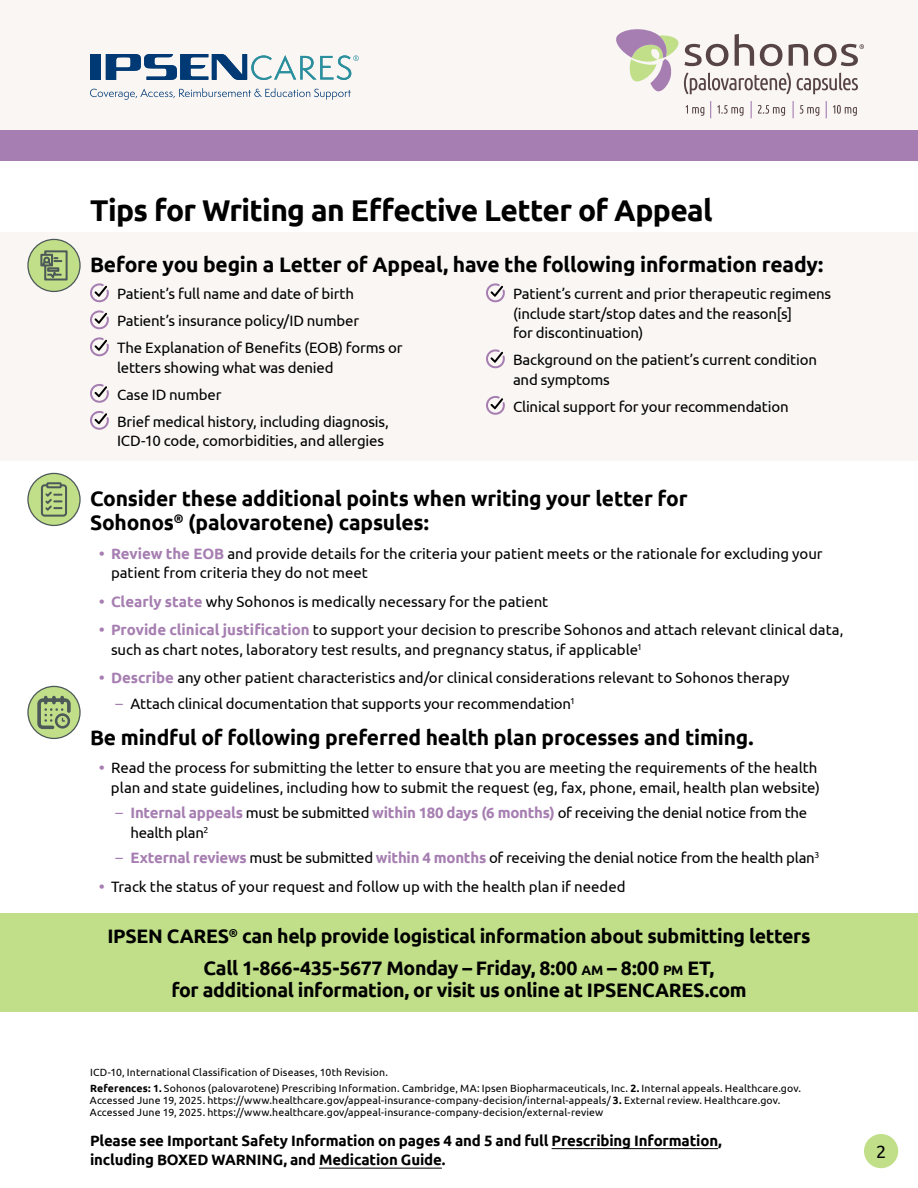
<style>
.page{position:relative;width:918px;height:1188px;background:#fff}
.page>*{position:absolute;margin:0;border:0;box-sizing:border-box;transform-origin:0 0}
.t1{font:700 30px "Ubuntu";letter-spacing:-.02em;color:#000}
.t2{font:700 21px/24px "Ubuntu";letter-spacing:-.01em;color:#000}
.t3{font:700 19.5px/31.5px "Ubuntu";letter-spacing:-.02em;color:#000;text-align:center}
.t4{font:18px "Ubuntu";color:#000}
.t5{font:15px/19.5px "Ubuntu";letter-spacing:-.01em;color:#000}
.t6{font:700 15px/19.5px "Ubuntu";letter-spacing:-.01em;color:#000}
.t7{font:10.5px/16.5px "Ubuntu";letter-spacing:.01em;color:#000}
.s1{font-weight:700;color:#a77eb1}
.s2{font-weight:700;color:#a67eb1}
.s3{color:#a77eb1}
.s4{font-size:13.65px}
.s5{font-weight:700}
</style>
<div class="page">
<div style="left:0;top:232px;width:918px;height:229px;background:#f9f6f4"></div>
<div style="left:0;top:0;width:918px;height:130px;background:#f9f6f4"></div>
<div style="left:0;top:914px;width:918px;height:98px;background:#c0df88"></div>
<div style="left:90px;top:54px;width:11px;height:26px;background:#003974"></div>
<svg style="left:90px;top:88px;width:261px;height:12px"></svg>
<svg style="left:106px;top:54px;width:253px;height:26px"></svg>
<div style="left:0;top:131px;width:918px;height:30px;background:#a67eb1"></div>
<svg style="left:616px;top:29px;width:248px;height:89px"></svg>
<svg style="left:90px;top:283px;width:19px;height:19px"></svg>
<svg style="left:90px;top:310px;width:19px;height:19px"></svg>
<svg style="left:90px;top:337px;width:19px;height:19px"></svg>
<svg style="left:90px;top:384px;width:19px;height:19px"></svg>
<svg style="left:90px;top:411px;width:19px;height:19px"></svg>
<svg style="left:486px;top:283px;width:19px;height:19px"></svg>
<svg style="left:486px;top:349px;width:19px;height:19px"></svg>
<svg style="left:486px;top:396px;width:19px;height:19px"></svg>
<hr style="left:552px;top:1148px;width:166px;height:1px;background:#000">
<hr style="left:319px;top:1168px;width:123px;height:1px;background:#000">
<div style="left:28px;top:473px;width:52px;height:52px;background:#c0df88;border-radius:50%"></div>
<div style="left:27px;top:473px;width:54px;height:53px;border:1px solid #4d5858;border-radius:50%"></div>
<svg style="left:41px;top:482px;width:26px;height:35px"></svg>
<div style="left:28px;top:686px;width:52px;height:52px;background:#c0df88;border-radius:50%"></div>
<div style="left:27px;top:686px;width:54px;height:53px;border:1px solid #4d5858;border-radius:50%"></div>
<svg style="left:37px;top:696px;width:34px;height:33px"></svg>
<svg style="left:28px;top:239px;width:52px;height:52px"></svg>
<div style="left:27px;top:239px;width:54px;height:53px;border:1px solid #4d5858;border-radius:50%"></div>
<svg style="left:41px;top:251px;width:26px;height:29px"></svg>
<div style="left:864px;top:1134px;width:34px;height:34px;background:#c0df88;border-radius:50%"></div>
<h1 class="t1" style="left:90px;top:192px;width:624px">Tips for Writing an Effective Letter of Appeal</h1>
<h2 class="t2" style="left:90px;top:252px;width:735px">Before you begin a Letter of Appeal, have the following information ready:</h2>
<p class="t5" style="left:117px;top:280px;width:287px;line-height:27px">Patient’s full name and date of birth<br>Patient’s insurance policy/ID number<br>The Explanation of Benefits (EOB) forms or</p>
<p class="t5" style="left:117px;top:353px;width:273px;line-height:27px">letters showing what was denied<br>Case ID number<br>Brief medical history, including diagnosis,</p>
<p class="t5" style="left:117px;top:431px;width:269px">ICD-10 code, comorbidities, and allergies</p>
<p class="t5" style="left:513px;top:284px;width:320px">Patient’s current and prior therapeutic regimens (include start/stop dates and the reason[s]<br>for discontinuation)</p>
<p class="t5" style="left:513px;top:350px;width:306px">Background on the patient’s current condition and symptoms</p>
<p class="t5" style="left:513px;top:396px;width:277px">Clinical support for your recommendation</p>
<h2 class="t2" style="left:90px;top:486px;width:599px">Consider these additional points when writing your letter for<br>Sohonos<sup>®</sup> (palovarotene) capsules:</h2>
<p class="t5" style="left:111px;top:543px;width:713px;text-indent:-12px"><span class="s1">•</span> <span class="s2">Review the EOB</span> and provide details for the criteria your patient meets or the rationale for excluding your patient from criteria they do not meet</p>
<p class="t5" style="left:99px;top:591px;width:451px"><span class="s1">•</span> <span class="s2">Clearly state</span> why Sohonos is medically necessary for the patient</p>
<p class="t5" style="left:111px;top:620px;width:734px;text-indent:-12px"><span class="s1">•</span> <span class="s2">Provide clinical justification</span> to support your decision to prescribe Sohonos and attach relevant clinical data, such as chart notes, laboratory test results, and pregnancy status, if applicable<sup>1</sup></p>
<p class="t5" style="left:99px;top:668px;width:692px"><span class="s1">•</span> <span class="s2">Describe</span> any other patient characteristics and/or clinical considerations relevant to Sohonos therapy</p>
<p class="t5" style="left:116px;top:693px;width:461px"><span class="s3">–</span> Attach clinical documentation that supports your recommendation<sup>1</sup></p>
<h2 class="t2" style="left:90px;top:725px;width:665px">Be mindful of following preferred health plan processes and timing.</h2>
<p class="t5" style="left:99px;top:758px;width:723px;text-align:right"><span class="s1">•</span> Read the process for submitting the letter to ensure that you are meeting the requirements of the health plan and state guidelines, including how to submit the request (eg, fax, phone, email, health plan website)</p>
<p class="t5" style="left:130px;top:803px;width:678px;text-indent:-15px"><span class="s3">–</span> <span class="s2">Internal appeals</span> must be submitted <span class="s2">within 180 days (6 months)</span> of receiving the denial notice from the health plan<sup>2</sup></p>
<p class="t5" style="left:115px;top:848px;width:705px"><span class="s3">–</span> <span class="s2">External reviews</span> must be submitted <span class="s2">within 4 months</span> of receiving the denial notice from the health plan<sup>3</sup></p>
<p class="t5" style="left:99px;top:876px;width:528px"><span class="s1">•</span> Track the status of your request and follow up with the health plan if needed</p>
<h3 class="t3" style="left:107px;top:920px;width:705px">IPSEN CARES<sup>®</sup> can help provide logistical information about submitting letters<br>Call 1-866-435-5677 Monday – Friday, 8:00 <span class="s4">AM</span> – 8:00 <span class="s4">PM</span> ET,</h3>
<h3 class="t3" style="left:171px;top:974px;width:577px">for additional information, or visit us online at IPSENCARES.com</h3>
<p class="t7" style="left:90px;top:1063px;width:712px">ICD-10, International Classification of Diseases, 10th Revision.<br><span class="s5">References: 1.</span> Sohonos (palovarotene) Prescribing Information. Cambridge, MA: Ipsen Biopharmaceuticals, Inc. <span class="s5">2.</span> Internal appeals. Healthcare.gov.</p>
<p class="t7" style="left:90px;top:1094px;width:692px;line-height:12px">Accessed June 19, 2025. https://www.healthcare.gov/appeal-insurance-company-decision/internal-appeals/ <span class="s5">3.</span> External review. Healthcare.gov.<br>Accessed June 19, 2025. https://www.healthcare.gov/appeal-insurance-company-decision/external-review</p>
<p class="t6" style="left:90px;top:1130px;width:633px">Please see Important Safety Information on pages 4 and 5 and full Prescribing Information, including BOXED WARNING, and Medication Guide.</p>
<p class="t4" style="left:876px;top:1141px;width:12px">2</p>
</div>
